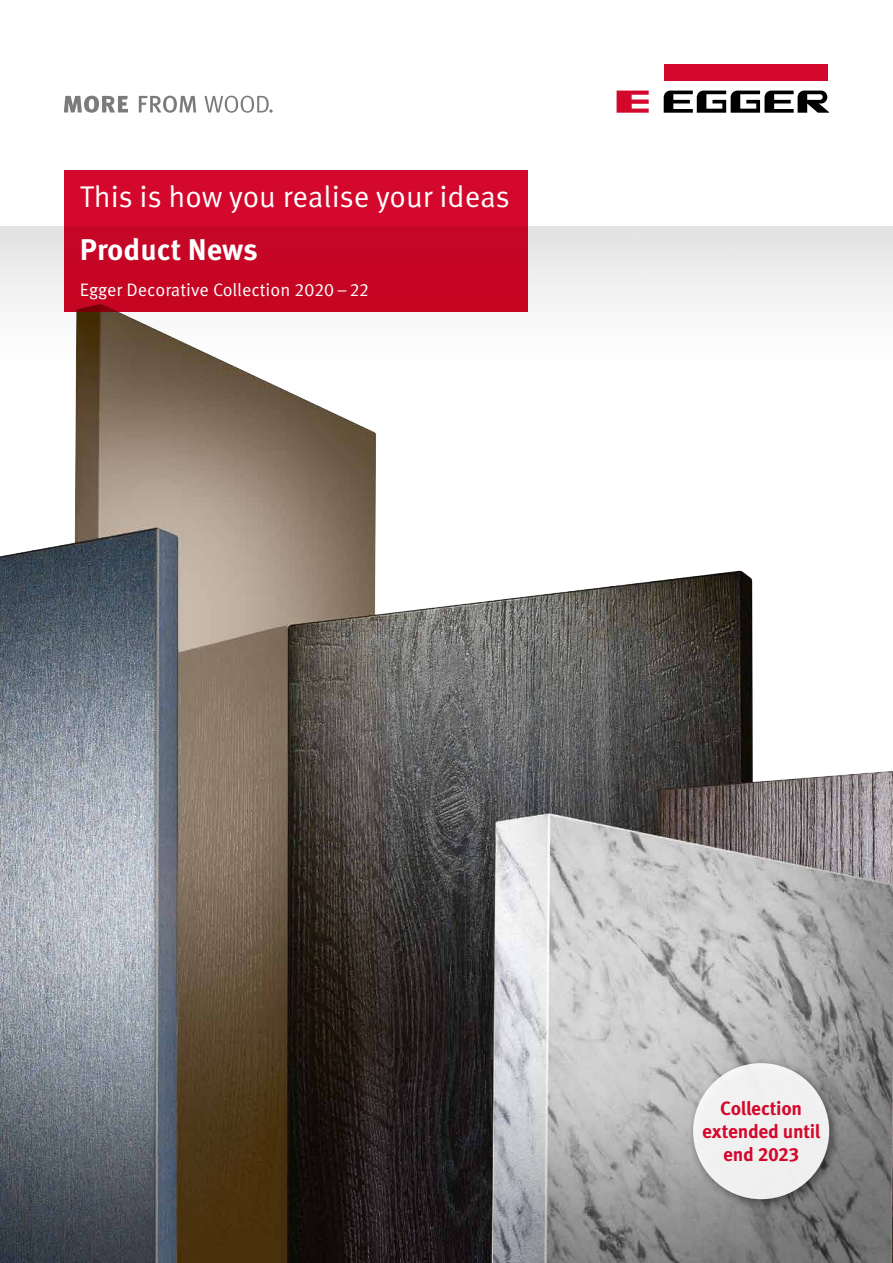
<style>
.page{position:relative;width:893px;height:1263px;background:#fff}
.page>*{position:absolute;margin:0;border:0;box-sizing:border-box;transform-origin:0 0}
.t1{font:30px "Meta Pro";color:#fff}
.t2{font:700 30px "Meta Pro";color:#fff}
.t3{font:700 19.2px/23.1px "Meta Pro";letter-spacing:-.02em;color:#d4082c;text-align:center}
.t4{font:18px "Meta Pro";letter-spacing:-.005em;color:#fff}
</style>
<div class="page">
<img style="left:0;top:403px;width:893px;height:860px">
<img style="left:0;top:226px;width:893px;height:177px">
<div style="left:664px;top:64px;width:163px;height:16px;background:#d4082c"></div>
<svg style="left:617px;top:91px;width:32px;height:22px"></svg>
<svg style="left:664px;top:91px;width:166px;height:22px"></svg>
<svg style="left:64px;top:96px;width:64px;height:17px"></svg>
<svg style="left:139px;top:96px;width:57px;height:17px"></svg>
<svg style="left:204px;top:96px;width:69px;height:17px"></svg>
<div style="left:64px;top:171px;width:463px;height:141px;background:linear-gradient(to right,#cb0727,#cc0727)"></div>
<div style="left:687px;top:1057px;width:154px;height:154px;background:#000;opacity:.5"></div>
<div style="left:693px;top:1063px;width:136px;height:136px;background:#f0f0f0;border-radius:50%"></div>
<h1 class="t1" style="left:80px;top:179px;width:432px">This is how you realise your ideas</h1>
<h1 class="t2" style="left:80px;top:226px;width:180px">Product News</h1>
<p class="t4" style="left:80px;top:279px;width:291px">Egger Decorative Collection 2020–22</p>
<p class="t3" style="left:702px;top:1096px;width:120px">Collection extended until end 2023</p>
</div>
